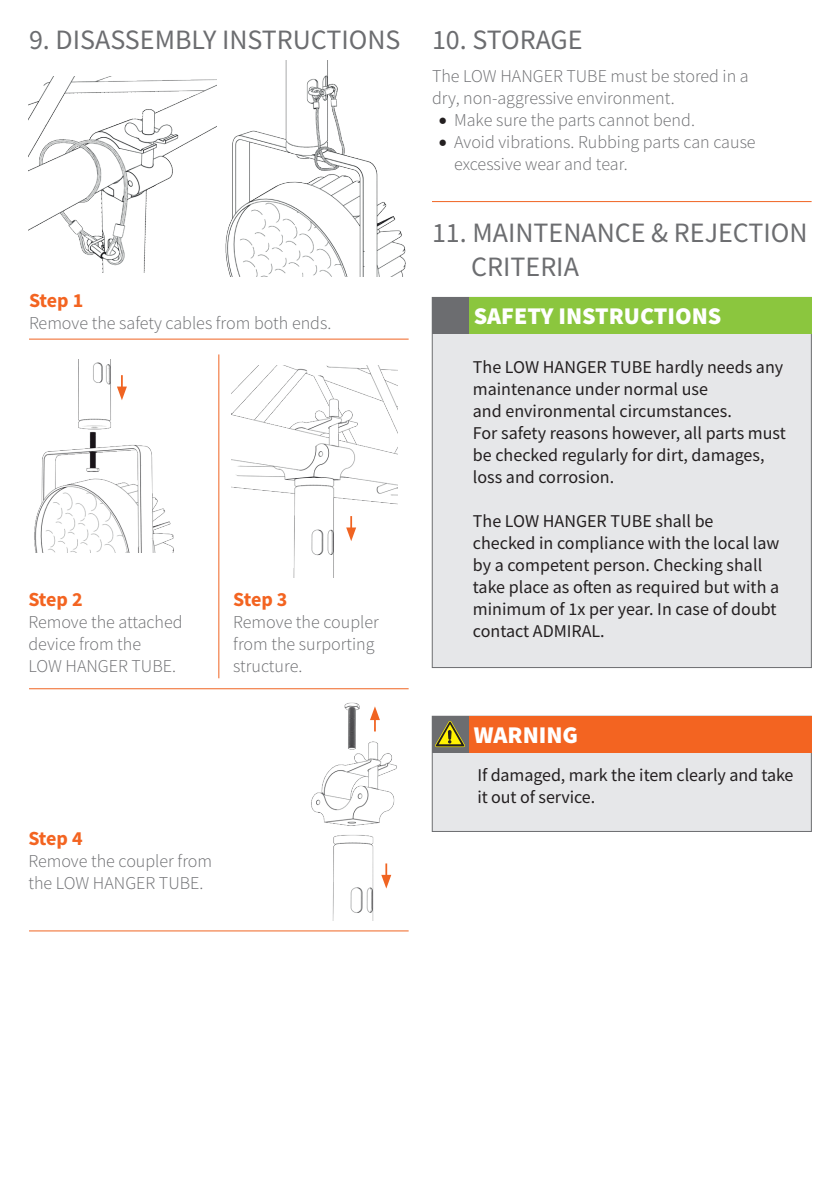
<style>
.page{position:relative;width:840px;height:1191px;background:#fff}
.page>*{position:absolute;margin:0;border:0;box-sizing:border-box;transform-origin:0 0}
.t1{font:28px/33.6px "Source Sans Pro";color:#6c6d70}
.t2{font:900 24px "Source Sans Pro";color:#fff}
.t3{font:700 20px "Source Sans Pro";letter-spacing:-.02em;color:#f36421}
.t4{font:18px/22px "Source Sans Pro";color:#231f20}
.t5{font:300 18px/22px "Source Sans Pro";color:#6c6d70}
.s1{font-family:"Minion Pro";font-weight:400;font-size:24px;color:#231f20}
</style>
<div class="page">
<div style="left:432px;top:297px;width:379px;height:371px;background:#e6e7e9;border:1px solid #6c6d70"></div>
<div style="left:432px;top:716px;width:379px;height:115px;background:#e6e7e9"></div>
<div style="left:460px;top:716px;width:351px;height:36px;background:#f36421"></div>
<div style="left:432px;top:716px;width:36px;height:36px;background:#6c6d70"></div>
<svg style="left:435px;top:721px;width:29px;height:26px"></svg>
<div style="left:447px;top:730px;width:4px;height:10px;border:1px solid #231f20"></div>
<div style="left:460px;top:297px;width:351px;height:36px;background:#8bc63e"></div>
<div style="left:432px;top:297px;width:36px;height:36px;background:#6c6d70"></div>
<img style="left:231px;top:365px;width:166px;height:212px">
<img style="left:34px;top:359px;width:140px;height:193px">
<img style="left:28px;top:77px;width:188px;height:195px">
<img style="left:225px;top:61px;width:181px;height:215px">
<hr style="left:218px;top:354px;width:1px;height:324px;background:#f06422">
<hr style="left:29px;top:339px;width:379px;height:1px;background:#f06422">
<hr style="left:432px;top:201px;width:379px;height:1px;background:#f06422">
<hr style="left:29px;top:688px;width:379px;height:1px;background:#f06422">
<hr style="left:29px;top:930px;width:379px;height:1px;background:#f06422">
<svg style="left:117px;top:375px;width:10px;height:25px"></svg>
<svg style="left:346px;top:516px;width:10px;height:25px"></svg>
<img style="left:311px;top:702px;width:86px;height:218px">
<svg style="left:381px;top:863px;width:10px;height:25px"></svg>
<svg style="left:370px;top:706px;width:10px;height:25px"></svg>
<h1 class="t1" style="left:29px;top:23px;width:555px">9. DISASSEMBLY INSTRUCTIONS 10. STORAGE</h1>
<p class="t5" style="left:432px;top:65px;width:318px">The LOW HANGER TUBE must be stored in a dry, non-aggressive environment.</p>
<p class="t5" style="left:438px;top:109px;width:258px"><span class="s1">•</span> Make sure the parts cannot bend.</p>
<p class="t5" style="left:454px;top:131px;width:303px;text-indent:-16px"><span class="s1">•</span> Avoid vibrations. Rubbing parts can cause excessive wear and tear.</p>
<p class="t3" style="left:29px;top:287px;width:56px">Step 1</p>
<p class="t5" style="left:29px;top:312px;width:303px">Remove the safety cables from both ends.</p>
<p class="t3" style="left:28px;top:586px;width:56px">Step 2</p>
<p class="t5" style="left:28px;top:611px;width:156px">Remove the attached device from the<br>LOW HANGER TUBE.</p>
<p class="t3" style="left:233px;top:586px;width:56px">Step 3</p>
<p class="t5" style="left:233px;top:611px;width:147px">Remove the coupler from the surporting structure.</p>
<p class="t3" style="left:28px;top:824px;width:56px">Step 4</p>
<p class="t5" style="left:28px;top:849px;width:185px">Remove the coupler from the LOW HANGER TUBE.</p>
<h1 class="t1" style="left:471px;top:216px;width:337px;text-indent:-39px">11. MAINTENANCE &amp; REJECTION<br>CRITERIA</h1>
<h2 class="t2" style="left:473px;top:300px;width:249px">SAFETY INSTRUCTIONS</h2>
<p class="t4" style="left:472px;top:356px;width:314px">The LOW HANGER TUBE hardly needs any maintenance under normal use<br>and environmental circumstances.<br>For safety reasons however, all parts must be checked regularly for dirt, damages, loss and corrosion.</p>
<p class="t4" style="left:472px;top:510px;width:308px">The LOW HANGER TUBE shall be checked in compliance with the local law by a competent person. Checking shall take place as often as required but with a minimum of 1x per year. In case of doubt contact ADMIRAL.</p>
<h2 class="t2" style="left:473px;top:718px;width:106px">WARNING</h2>
<p class="t4" style="left:477px;top:763px;width:317px">If damaged, mark the item clearly and take it out of service.</p>
</div>
